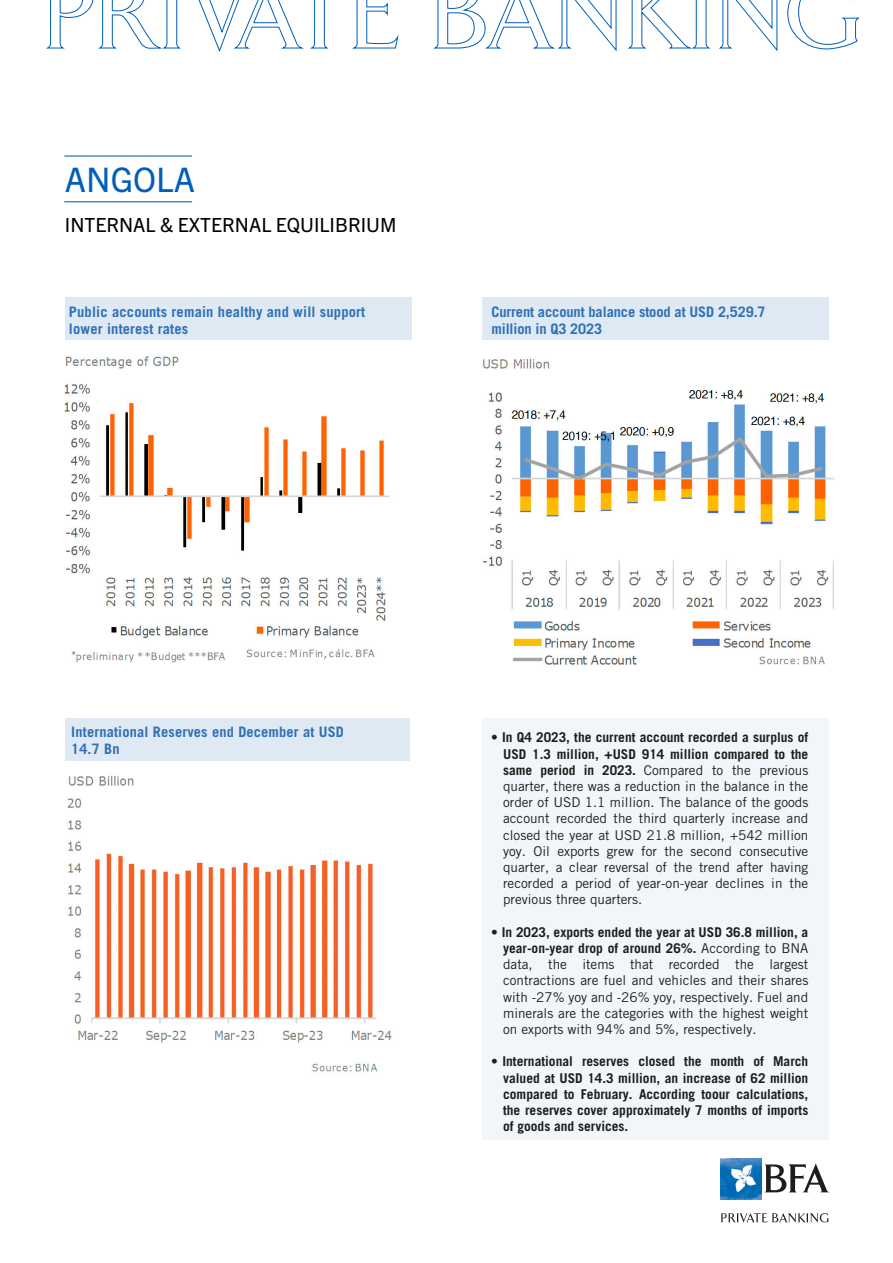
<style>
.page{position:relative;width:893px;height:1263px;background:#fff}
.page>*{position:absolute;margin:0;border:0;box-sizing:border-box;transform-origin:0 0}
.t1{font:33.9px "Trade Gothic Next LT Pro";color:#005fb9}
.t2{font:19.5px "Trade Gothic Next LT Pro";color:#000}
.t3{font:700 14.55px/17.4px "Trade Gothic LT Std";letter-spacing:.01em;color:#2e70b5}
.t4{font:700 14.55px/17.4px "Trade Gothic LT Std";letter-spacing:-.01em;color:#2e70b5}
.t5{font:700 14.4px/17.2px "Trade Gothic LT Std";letter-spacing:.01em;color:#2e70b5}
.t6{font:13.5px/16.2px "Trade Gothic LT Std";color:#1d1d1b;text-align:justify}
.t7{font:700 13.5px/16.2px "Trade Gothic LT Std";color:#1d1d1b;text-align:justify}
.s1{font-weight:700}
</style>
<div class="page">
<div style="left:482px;top:718px;width:347px;height:421px;background:#f2f6fa"></div>
<svg style="left:46px;top:0;width:353px;height:51px"></svg>
<svg style="left:433px;top:0;width:184px;height:50px"></svg>
<svg style="left:628px;top:0;width:232px;height:50px"></svg>
<svg style="left:721px;top:1213px;width:108px;height:9px"></svg>
<img style="left:720px;top:1158px;width:41px;height:41px">
<svg style="left:764px;top:1163px;width:65px;height:29px"></svg>
<hr style="left:64px;top:201px;width:128px;height:1px;background:#005fb9">
<hr style="left:64px;top:155px;width:128px;height:2px;background:#005fb9">
<div style="left:65px;top:298px;width:347px;height:42px;background:#dfe9f3"></div>
<div style="left:482px;top:298px;width:347px;height:42px;background:#dfe9f3"></div>
<div style="left:65px;top:718px;width:345px;height:42px;background:#dfe9f3"></div>
<img style="left:64px;top:356px;width:326px;height:306px">
<img style="left:67px;top:775px;width:325px;height:297px">
<img style="left:482px;top:358px;width:352px;height:307px">
<h1 class="t1" style="left:65px;top:156px;width:132px">ANGOLA</h1>
<h2 class="t2" style="left:65px;top:212px;width:333px">INTERNAL &amp; EXTERNAL EQUILIBRIUM</h2>
<p class="t3" style="left:69px;top:303px;width:298px">Public accounts remain healthy and will support lower interest rates</p>
<p class="t4" style="left:491px;top:303px;width:276px">Current account balance stood at USD 2,529.7 million in Q3 2023</p>
<p class="t5" style="left:71px;top:723px;width:274px">International Reserves end December at USD<br>14.7 Bn</p>
<p class="t6" style="left:503px;top:729px;width:307px;text-indent:-12px"><span class="s1">• In Q4 2023, the current account recorded a surplus of USD 1.3 million, +USD 914 million compared to the same period in 2023.</span> Compared to the previous quarter, there was a reduction in the balance in the order of USD 1.1 million. The balance of the goods account recorded the third quarterly increase and closed the year at USD 21.8 million, +542 million yoy. Oil exports grew for the second consecutive quarter, a clear reversal of the trend after having recorded a period of year-on-year declines in the previous three quarters.</p>
<p class="t6" style="left:503px;top:924px;width:307px;text-indent:-12px"><span class="s1">• In 2023, exports ended the year at USD 36.8 million, a year-on-year drop of around 26%.</span> According to BNA data, the items that recorded the largest contractions are fuel and vehicles and their shares with -27% yoy and -26% yoy, respectively. Fuel and minerals are the categories with the highest weight on exports with 94% and 5%, respectively.</p>
<p class="t7" style="left:503px;top:1053px;width:307px;text-indent:-12px">• International reserves closed the month of March valued at USD 14.3 million, an increase of 62 million compared to February. According toour calculations, the reserves cover approximately 7 months of imports of goods and services.</p>
</div>
